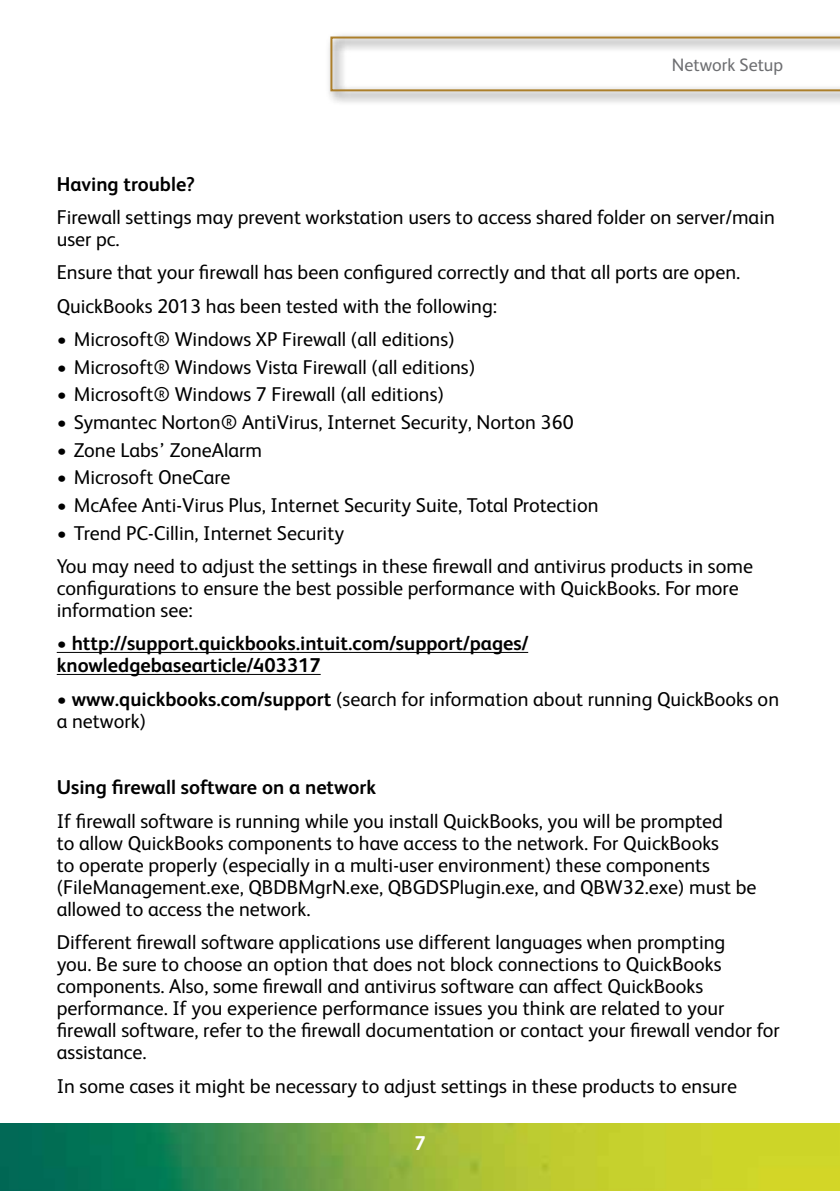
<style>
.page{position:relative;width:840px;height:1191px;background:#fff}
.page>*{position:absolute;margin:0;border:0;box-sizing:border-box;transform-origin:0 0}
.t1{font:20px/22px "FS Albert";color:#000}
.t2{font:700 20px/22px "FS Albert";color:#000}
.t3{font:700 20px "FS Albert";color:#fff}
.t4{font:18px "FS Albert";color:#6d6e71}
.s1{font-weight:700}
</style>
<div class="page">
<img style="left:0;top:1123px;width:839px;height:68px">
<div style="left:324px;top:31px;width:515px;height:75px;background:#000;opacity:.55"></div>
<svg style="left:330px;top:37px;width:509px;height:54px"></svg>
<hr style="left:57px;top:652px;width:471px;height:1px;background:#000">
<hr style="left:57px;top:674px;width:263px;height:1px;background:#000">
<p class="t4" style="left:671px;top:52px;width:113px">Network Setup</p>
<p class="t2" style="left:57px;top:172px;width:140px">Having trouble?</p>
<p class="t1" style="left:57px;top:205px;width:719px">Firewall settings may prevent workstation users to access shared folder on server/main user pc.</p>
<p class="t1" style="left:57px;top:255px;width:684px;line-height:33.4px">Ensure that your firewall has been configured correctly and that all ports are open.<br>QuickBooks 2013 has been tested with the following:</p>
<p class="t1" style="left:57px;top:327px;width:399px">• Microsoft® Windows XP Firewall (all editions)</p>
<p class="t1" style="left:57px;top:355px;width:420px">• Microsoft® Windows Vista Firewall (all editions)</p>
<p class="t1" style="left:57px;top:382px;width:388px">• Microsoft® Windows 7 Firewall (all editions)</p>
<p class="t1" style="left:57px;top:410px;width:518px">• Symantec Norton® AntiVirus, Internet Security, Norton 360</p>
<p class="t1" style="left:57px;top:438px;width:207px">• Zone Labs’ ZoneAlarm</p>
<p class="t1" style="left:57px;top:465px;width:175px">• Microsoft OneCare</p>
<p class="t1" style="left:57px;top:493px;width:543px">• McAfee Anti-Virus Plus, Internet Security Suite, Total Protection</p>
<p class="t1" style="left:57px;top:515px;width:697px;line-height:33.4px">• Trend PC-Cillin, Internet Security<br>You may need to adjust the settings in these firewall and antivirus products in some</p>
<p class="t1" style="left:57px;top:576px;width:683px">configurations to ensure the best possible performance with QuickBooks. For more information see:</p>
<p class="t2" style="left:57px;top:631px;width:472px">• http://support.quickbooks.intuit.com/support/pages/ knowledgebasearticle/403317</p>
<p class="t1" style="left:57px;top:687px;width:723px"><span class="s1">• www.quickbooks.com/support</span> (search for information about running QuickBooks on a network)</p>
<p class="t2" style="left:57px;top:776px;width:321px">Using firewall software on a network</p>
<p class="t1" style="left:57px;top:809px;width:701px">If firewall software is running while you install QuickBooks, you will be prompted<br>to allow QuickBooks components to have access to the network. For QuickBooks<br>to operate properly (especially in a multi-user environment) these components (FileManagement.exe, QBDBMgrN.exe, QBGDSPlugin.exe, and QBW32.exe) must be allowed to access the network.</p>
<p class="t1" style="left:57px;top:930px;width:724px">Different firewall software applications use different languages when prompting<br>you. Be sure to choose an option that does not block connections to QuickBooks components. Also, some firewall and antivirus software can affect QuickBooks performance. If you experience performance issues you think are related to your firewall software, refer to the firewall documentation or contact your firewall vendor for assistance.</p>
<p class="t1" style="left:57px;top:1073px;width:681px">In some cases it might be necessary to adjust settings in these products to ensure</p>
<p class="t3" style="left:414px;top:1129px;width:13px">7</p>
</div>
